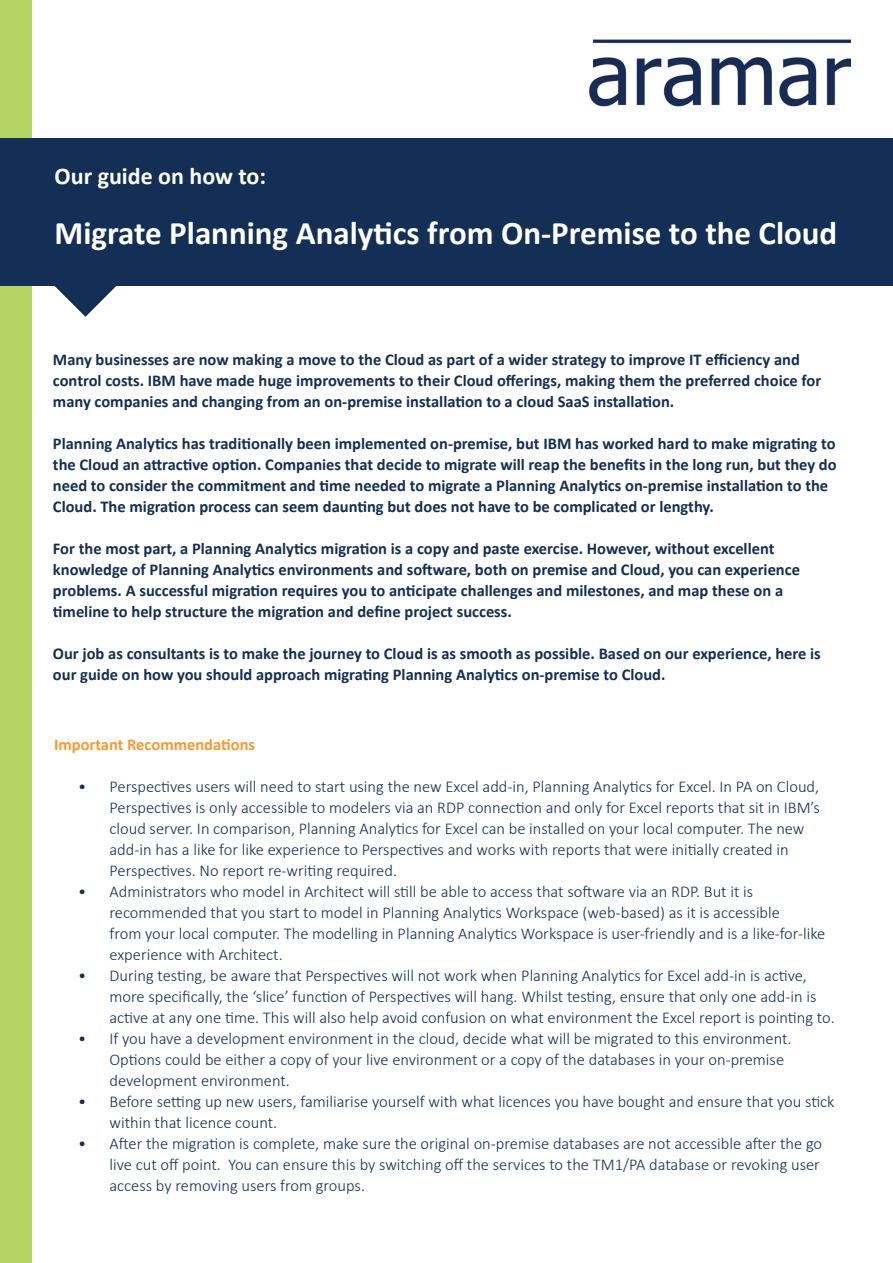
<style>
.page{position:relative;width:893px;height:1263px;background:#fff}
.page>*{position:absolute;margin:0;border:0;box-sizing:border-box;transform-origin:0 0}
.t1{font:700 33px "Calibri";color:#fff}
.t2{font:700 24px "Calibri";color:#fff}
.t3{font:300 16.5px/21px "Calibri";color:#132f55}
.t4{font:700 16.5px/21px "Calibri";color:#132f55}
.t5{font:700 16.5px "Calibri";color:#f89b2d}
</style>
<div class="page">
<svg style="left:54px;top:286px;width:62px;height:31px"></svg>
<div style="left:0;top:0;width:31px;height:1263px;background:#b4d564"></div>
<div style="left:0;top:138px;width:893px;height:148px;background:#132f55"></div>
<img style="left:589px;top:39px;width:261px;height:68px">
<p class="t2" style="left:55px;top:159px;width:213px">Our guide on how to:</p>
<p class="t1" style="left:55px;top:210px;width:784px">Migrate Planning Analytics from On-Premise to the Cloud</p>
<p class="t4" style="left:53px;top:349px;width:770px">Many businesses are now making a move to the Cloud as part of a wider strategy to improve IT efficiency and control costs. IBM have made huge improvements to their Cloud offerings, making them the preferred choice for many companies and changing from an on-premise installation to a cloud SaaS installation.</p>
<p class="t4" style="left:53px;top:433px;width:785px">Planning Analytics has traditionally been implemented on-premise, but IBM has worked hard to make migrating to the Cloud an attractive option. Companies that decide to migrate will reap the benefits in the long run, but they do need to consider the commitment and time needed to migrate a Planning Analytics on-premise installation to the Cloud. The migration process can seem daunting but does not have to be complicated or lengthy.</p>
<p class="t4" style="left:53px;top:538px;width:749px">For the most part, a Planning Analytics migration is a copy and paste exercise. However, without excellent knowledge of Planning Analytics environments and software, both on premise and Cloud, you can experience problems. A successful migration requires you to anticipate challenges and milestones, and map these on a timeline to help structure the migration and define project success.</p>
<p class="t4" style="left:53px;top:643px;width:769px">Our job as consultants is to make the journey to Cloud is as smooth as possible. Based on our experience, here is our guide on how you should approach migrating Planning Analytics on-premise to Cloud.</p>
<p class="t5" style="left:54px;top:733px;width:203px">Important Recommendations</p>
<p class="t3" style="left:109px;top:776px;width:712px;text-indent:-31px">• Perspectives users will need to start using the new Excel add-in, Planning Analytics for Excel. In PA on Cloud, Perspectives is only accessible to modelers via an RDP connection and only for Excel reports that sit in IBM’s cloud server. In comparison, Planning Analytics for Excel can be installed on your local computer. The new add-in has a like for like experience to Perspectives and works with reports that were initially created in Perspectives. No report re-writing required.</p>
<p class="t3" style="left:109px;top:881px;width:717px;text-indent:-31px">• Administrators who model in Architect will still be able to access that software via an RDP. But it is recommended that you start to model in Planning Analytics Workspace (web-based) as it is accessible<br>from your local computer. The modelling in Planning Analytics Workspace is user-friendly and is a like-for-like experience with Architect.</p>
<p class="t3" style="left:109px;top:965px;width:727px;text-indent:-31px">• During testing, be aware that Perspectives will not work when Planning Analytics for Excel add-in is active, more specifically, the ‘slice’ function of Perspectives will hang. Whilst testing, ensure that only one add-in is active at any one time. This will also help avoid confusion on what environment the Excel report is pointing to.</p>
<p class="t3" style="left:109px;top:1028px;width:684px;text-indent:-31px">• If you have a development environment in the cloud, decide what will be migrated to this environment.<br>Options could be either a copy of your live environment or a copy of the databases in your on-premise development environment.</p>
<p class="t3" style="left:109px;top:1091px;width:726px;text-indent:-31px">• Before setting up new users, familiarise yourself with what licences you have bought and ensure that you stick within that licence count.</p>
<p class="t3" style="left:109px;top:1133px;width:714px;text-indent:-31px">• After the migration is complete, make sure the original on-premise databases are not accessible after the go live cut off point. You can ensure this by switching off the services to the TM1/PA database or revoking user access by removing users from groups.</p>
</div>
